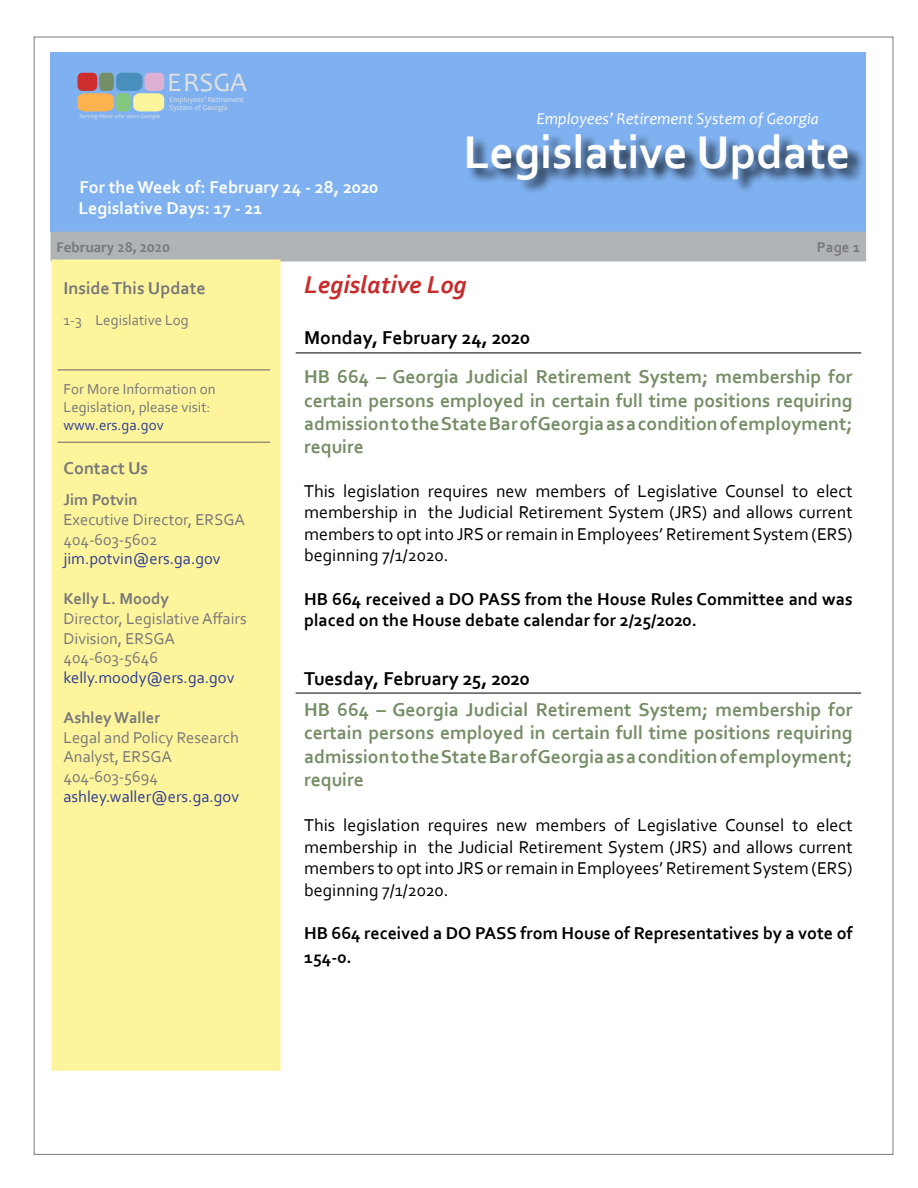
<style>
.page{position:relative;width:918px;height:1188px;background:#fff}
.page>*{position:absolute;margin:0;border:0;box-sizing:border-box;transform-origin:0 0}
.t1{font:700 48px "Corbel";color:#fff}
.t2{font:27.15px "Candara";color:#e1e1e1}
.t3{font:italic 700 25.5px "Corbel";color:#c72c2c}
.t4{font:700 19.5px/23.4px "Corbel";color:#758e66;text-align:justify}
.t5{font:700 19.5px "Corbel";color:#000}
.t6{font:18px/21.6px "Corbel";color:#000;text-align:justify}
.t7{font:700 18px/21.6px "Corbel";color:#000}
.t8{font:700 18px/21.6px "Corbel";color:#fff}
.t9{font:700 18px "Corbel";color:#77787b}
.t10{font:16.5px/19.8px "Corbel";color:#77787b}
.t11{font:16.5px "Corbel";color:#2c3d98}
.t12{font:italic 16.5px "Candara";color:#fff}
.t13{font:700 16.5px "Corbel";color:#77787b}
.t14{font:15px/18px "Corbel";color:#77787b}
.t15{font:700 15px "Candara";color:#77787b}
.t16{font:15px "Corbel";color:#2c3d98}
.t17{font:700 15px "Corbel";color:#77787b}
.t18{font:7.5px/7.5px "Candara";color:#e1e1e1}
.t19{font:italic 6px "Candara";color:#e1e1e1}
</style>
<div class="page">
<div style="left:51px;top:52px;width:815px;height:180px;background:#7fb1f0"></div>
<div style="left:51px;top:232px;width:815px;height:29px;background:#b1b4b6"></div>
<svg style="left:77px;top:73px;width:87px;height:38px;background:#b3a994"></svg>
<div style="left:467px;top:134px;width:398px;height:60px;background:#000;opacity:.75"></div>
<div style="left:52px;top:260px;width:229px;height:811px;background:#fdf49b"></div>
<hr style="left:58px;top:370px;width:31px;height:1px;background:#636466">
<hr style="left:89px;top:370px;width:181px;height:1px;background:#636466">
<hr style="left:58px;top:442px;width:31px;height:1px;background:#636466">
<hr style="left:89px;top:442px;width:181px;height:1px;background:#636466">
<hr style="left:296px;top:353px;width:565px;height:1px;background:#000">
<hr style="left:296px;top:693px;width:565px;height:1px;background:#000">
<p class="t19" style="left:80px;top:112px;width:82px">Serving those who serve Georgia</p>
<h2 class="t2" style="left:167px;top:66px;width:81px">ERSGA</h2>
<p class="t18" style="left:169px;top:96px;width:76px">Employees’ Retirement<br>System of Georgia</p>
<p class="t8" style="left:79px;top:175px;width:302px">For the Week of: February 24 - 28, 2020<br>Legislative Days: 17 - 21</p>
<p class="t12" style="left:537px;top:108px;width:284px">Employees’ Retirement System of Georgia</p>
<h1 class="t1" style="left:464px;top:122px;width:389px">Legislative Update</h1>
<p class="t15" style="left:57px;top:238px;width:115px">February 28, 2020</p>
<p class="t17" style="left:817px;top:238px;width:45px">Page 1</p>
<p class="t9" style="left:64px;top:276px;width:144px">Inside This Update</p>
<p class="t14" style="left:64px;top:311px;width:127px">1-3 Legislative Log</p>
<p class="t14" style="left:64px;top:379px;width:154px">For More Information on<br>Legislation, please visit:</p>
<p class="t16" style="left:64px;top:415px;width:102px">www.ers.ga.gov</p>
<p class="t9" style="left:64px;top:457px;width:86px">Contact Us</p>
<p class="t13" style="left:64px;top:489px;width:76px">Jim Potvin</p>
<p class="t10" style="left:64px;top:509px;width:183px">Executive Director, ERSGA<br>404-603-5602</p>
<p class="t11" style="left:64px;top:549px;width:159px">jim.potvin@ers.ga.gov</p>
<p class="t13" style="left:64px;top:588px;width:107px">Kelly L. Moody</p>
<p class="t10" style="left:64px;top:608px;width:185px">Director, Legislative Affairs<br>Division, ERSGA<br>404-603-5646</p>
<p class="t11" style="left:64px;top:667px;width:172px">kelly.moody@ers.ga.gov</p>
<p class="t13" style="left:64px;top:707px;width:98px">Ashley Waller</p>
<p class="t10" style="left:64px;top:727px;width:177px">Legal and Policy Research<br>Analyst, ERSGA<br>404-603-5694</p>
<p class="t11" style="left:64px;top:786px;width:177px">ashley.waller@ers.ga.gov</p>
<h3 class="t3" style="left:304px;top:269px;width:164px">Legislative Log</h3>
<p class="t5" style="left:304px;top:326px;width:228px">Monday, February 24, 2020</p>
<p class="t4" style="left:304px;top:365px;width:550px">HB 664 – Georgia Judicial Retirement System; membership for certain persons employed in certain full time positions requiring admission to the State Bar of Georgia as a condition of employment; require</p>
<p class="t6" style="left:304px;top:479px;width:550px">This legislation requires new members of Legislative Counsel to elect membership in the Judicial Retirement System (JRS) and allows current members to opt into JRS or remain in Employees’ Retirement System (ERS) beginning 7/1/2020.</p>
<p class="t7" style="left:304px;top:587px;width:550px">HB 664 received a DO PASS from the House Rules Committee and was placed on the House debate calendar for 2/25/2020.</p>
<p class="t5" style="left:304px;top:666px;width:227px">Tuesday, February 25, 2020</p>
<p class="t4" style="left:304px;top:697px;width:550px">HB 664 – Georgia Judicial Retirement System; membership for certain persons employed in certain full time positions requiring admission to the State Bar of Georgia as a condition of employment; require</p>
<p class="t6" style="left:304px;top:814px;width:550px">This legislation requires new members of Legislative Counsel to elect membership in the Judicial Retirement System (JRS) and allows current members to opt into JRS or remain in Employees’ Retirement System (ERS) beginning 7/1/2020.</p>
<p class="t7" style="left:304px;top:921px;width:550px;line-height:23.4px">HB 664 received a DO PASS from House of Representatives by a vote of<br>154-0.</p>
</div>
